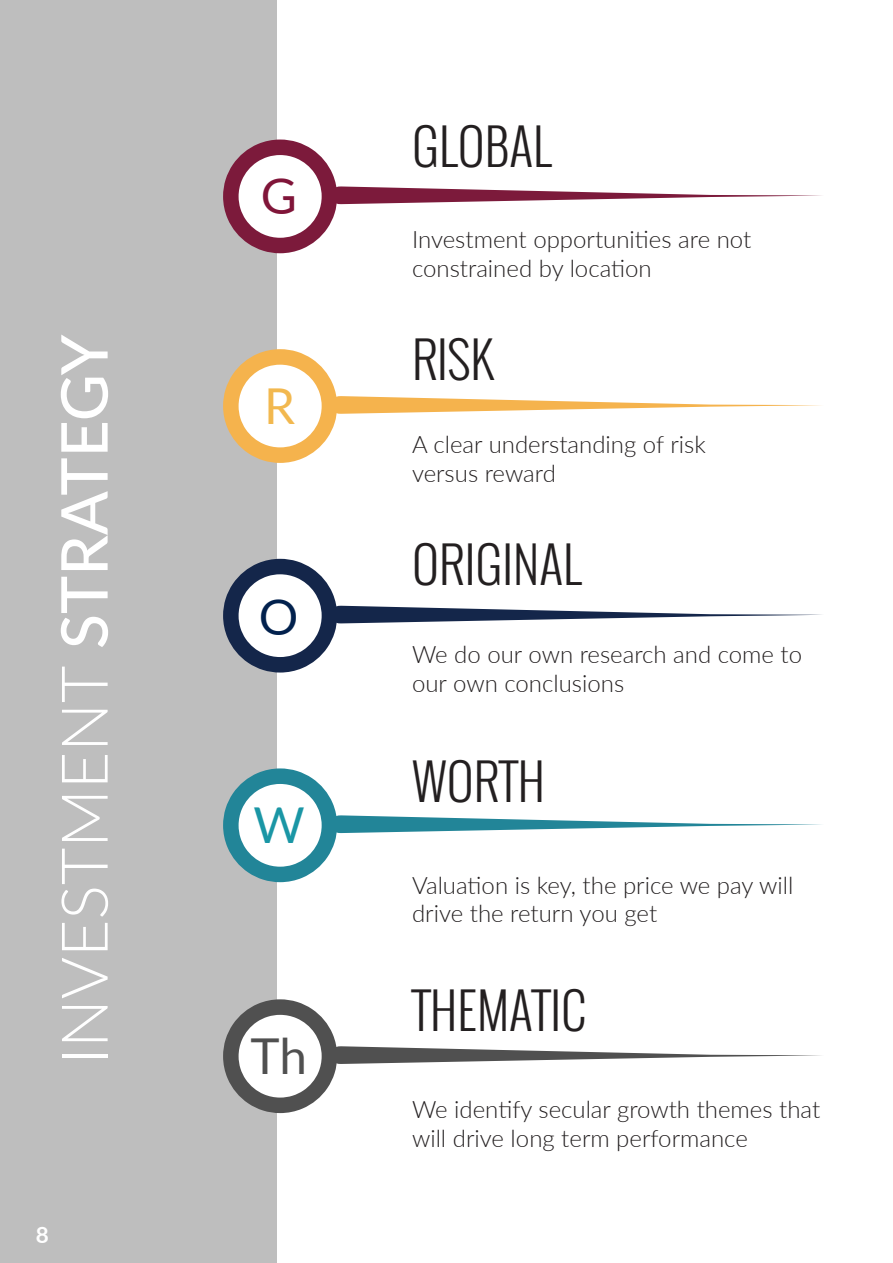
<style>
.page{position:relative;width:893px;height:1263px;background:#fff}
.page>*{position:absolute;margin:0;border:0;box-sizing:border-box;transform-origin:0 0}
.t1{font:300 64.5px "Lato";color:#fff}
.t2{font:300 49.5px "Oswald";color:#231f20}
.t3{font:49.5px "Lato";color:#505050}
.t4{font:49.5px "Lato";color:#801539}
.t5{font:49.5px "Lato";color:#f2b84f}
.t6{font:49.5px "Lato";color:#02214d}
.t7{font:49.5px "Lato";color:#1a96a5}
.t8{font:300 24px/28.8px "Lato";color:#231f20}
.t9{font:700 22.5px "Lato";color:#fff}
.s1{font-weight:500}
</style>
<div class="page">
<div style="left:0;top:0;width:276px;height:1263px;background:#bebebe"></div>
<svg style="left:223px;top:140px;width:599px;height:113px"></svg>
<svg style="left:223px;top:349px;width:598px;height:114px"></svg>
<svg style="left:223px;top:559px;width:599px;height:113px"></svg>
<svg style="left:223px;top:768px;width:599px;height:114px"></svg>
<svg style="left:223px;top:999px;width:598px;height:114px"></svg>
<p class="t1" style="left:40px;top:1065px;width:732px;rotate:-90deg">INVESTMENT <span class="s1">STRATEGY</span></p>
<p class="t9" style="left:36px;top:1218px;width:15px">8</p>
<p class="t4" style="left:261px;top:160px;width:38px">G</p>
<p class="t5" style="left:264px;top:371px;width:32px">R</p>
<p class="t6" style="left:259px;top:581px;width:41px">O</p>
<p class="t7" style="left:253px;top:790px;width:53px">W</p>
<p class="t3" style="left:251px;top:1020px;width:58px">Th</p>
<p class="t2" style="left:412px;top:112px;width:142px">GLOBAL</p>
<p class="t8" style="left:412px;top:224px;width:341px">Investment opportunities are not</p>
<p class="t8" style="left:412px;top:253px;width:241px">constrained by location</p>
<p class="t2" style="left:412px;top:326px;width:84px">RISK</p>
<p class="t8" style="left:412px;top:429px;width:295px">A clear understanding of risk</p>
<p class="t8" style="left:412px;top:458px;width:145px">versus reward</p>
<p class="t2" style="left:412px;top:531px;width:172px">ORIGINAL</p>
<p class="t8" style="left:412px;top:639px;width:392px">We do our own research and come to our own conclusions</p>
<p class="t2" style="left:412px;top:748px;width:135px">WORTH</p>
<p class="t8" style="left:412px;top:870px;width:383px">Valuation is key, the price we pay will drive the return you get</p>
<p class="t2" style="left:412px;top:977px;width:177px">THEMATIC</p>
<p class="t8" style="left:412px;top:1094px;width:410px">We identify secular growth themes that will drive long term performance</p>
</div>
